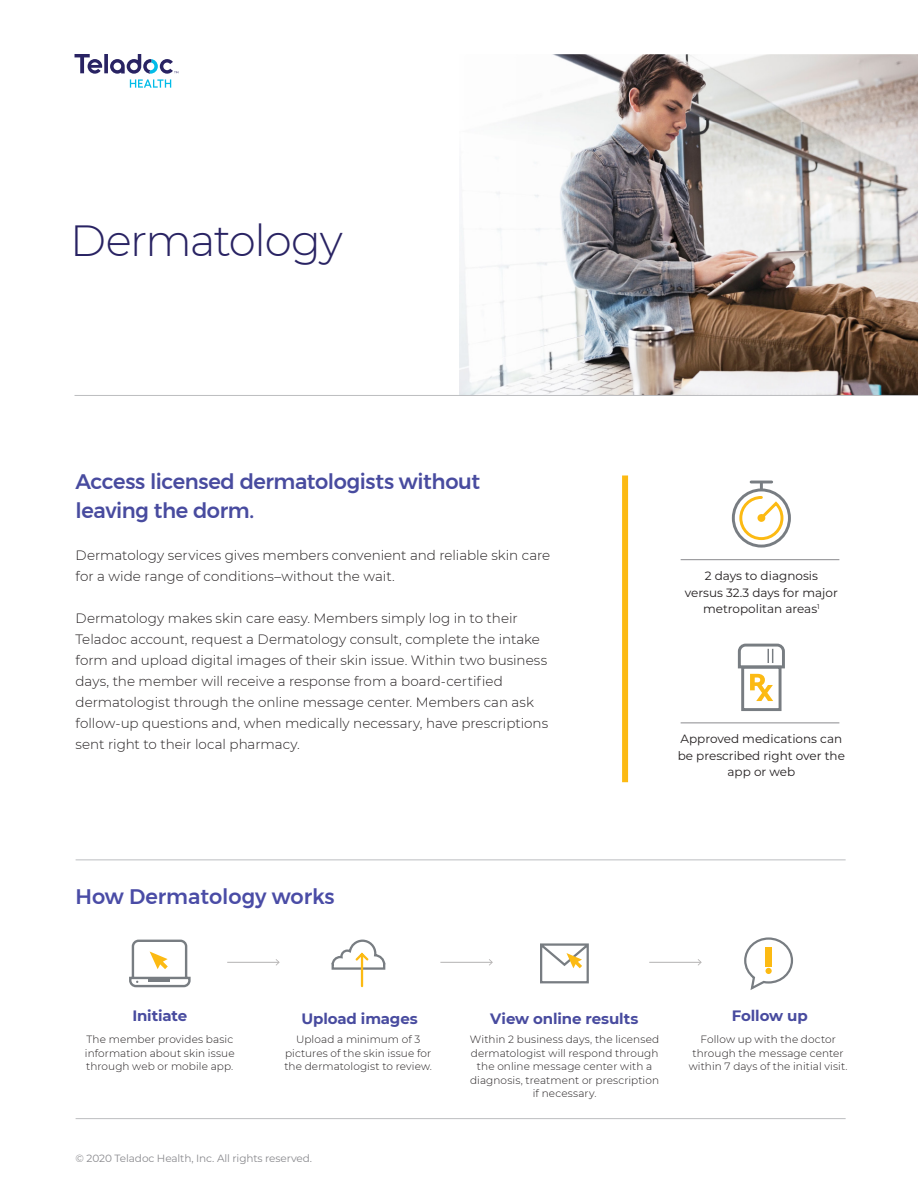
<style>
.page{position:relative;width:918px;height:1188px;background:#fff}
.page>*{position:absolute;margin:0;border:0;box-sizing:border-box;transform-origin:0 0}
.t1{font:300 43.5px "Montserrat";letter-spacing:-.03em;color:#292363}
.t2{font:500 21px/28.5px "Montserrat";letter-spacing:-.02em;color:#484b9f}
.t3{font:500 21px "Montserrat";color:#4a4ca6}
.t4{font:700 15px "Montserrat";letter-spacing:-.01em;color:#484b9f}
.t5{font:300 13.5px/21px "Montserrat";color:#231f20}
.t6{font:12px/16.5px "Montserrat";color:#231f20;text-align:center}
.t7{font:300 10.5px/13.5px "Montserrat";letter-spacing:.01em;color:#231f20;text-align:center}
.t8{font:10.5px "Montserrat";letter-spacing:-.01em;color:#8a8a8e}
</style>
<div class="page">
<img style="left:459px;top:54px;width:459px;height:341px">
<hr style="left:75px;top:395px;width:843px;height:1px;background:#bcbdc0">
<svg style="left:75px;top:54px;width:103px;height:34px"></svg>
<div style="left:622px;top:476px;width:6px;height:306px;background:#fcba13"></div>
<hr style="left:76px;top:860px;width:770px;height:1px;background:#bcbdc0">
<hr style="left:76px;top:1118px;width:770px;height:1px;background:#bcbdc0">
<hr style="left:681px;top:559px;width:158px;height:1px;background:#8a8a8e">
<hr style="left:681px;top:723px;width:158px;height:1px;background:#8a8a8e">
<hr style="left:649px;top:962px;width:52px;height:1px;background:#b4b2b2">
<svg style="left:698px;top:959px;width:4px;height:7px"></svg>
<hr style="left:440px;top:962px;width:52px;height:1px;background:#b4b2b2">
<svg style="left:489px;top:959px;width:4px;height:7px"></svg>
<hr style="left:227px;top:962px;width:52px;height:1px;background:#b4b2b2">
<svg style="left:276px;top:959px;width:4px;height:7px"></svg>
<svg style="left:331px;top:939px;width:55px;height:49px"></svg>
<svg style="left:540px;top:943px;width:49px;height:41px"></svg>
<svg style="left:744px;top:937px;width:50px;height:53px"></svg>
<div style="left:741px;top:666px;width:41px;height:45px;border:3px solid #787d82"></div>
<svg style="left:737px;top:643px;width:48px;height:58px"></svg>
<div style="left:732px;top:488px;width:59px;height:60px;border:3px solid #787d82;border-radius:50%"></div>
<hr style="left:751px;top:481px;width:21px;height:2px;background:#787d82">
<svg style="left:738px;top:482px;width:47px;height:60px"></svg>
<div style="left:757px;top:514px;width:9px;height:8px;background:#fcba13;border-radius:50%"></div>
<svg style="left:129px;top:939px;width:62px;height:49px"></svg>
<p class="t1" style="left:70px;top:211px;width:274px">Dermatology</p>
<p class="t2" style="left:76px;top:467px;width:406px">Access licensed dermatologists without leaving the dorm.</p>
<p class="t5" style="left:76px;top:544px;width:476px">Dermatology services gives members convenient and reliable skin care for a wide range of conditions–without the wait.</p>
<p class="t5" style="left:76px;top:607px;width:474px">Dermatology makes skin care easy. Members simply log in to their Teladoc account, request a Dermatology consult, complete the intake form and upload digital images of their skin issue. Within two business days, the member will receive a response from a board-certified dermatologist through the online message center. Members can ask follow-up questions and, when medically necessary, have prescriptions sent right to their local pharmacy.</p>
<p class="t3" style="left:76px;top:880px;width:261px">How Dermatology works</p>
<p class="t6" style="left:685px;top:567px;width:154px">2 days to diagnosis versus 32.3 days for major metropolitan areas<sup>1</sup></p>
<p class="t6" style="left:678px;top:730px;width:169px">Approved medications can be prescribed right over the app or web</p>
<p class="t4" style="left:132px;top:1005px;width:56px">Initiate</p>
<p class="t4" style="left:732px;top:1005px;width:77px">Follow up</p>
<p class="t7" style="left:85px;top:1032px;width:151px;text-align:left">The member provides basic information about skin issue through web or mobile app.</p>
<p class="t4" style="left:301px;top:1008px;width:118px">Upload images</p>
<p class="t7" style="left:284px;top:1032px;width:149px">Upload a minimum of 3 pictures of the skin issue for the dermatologist to review.</p>
<p class="t7" style="left:689px;top:1032px;width:160px">Follow up with the doctor through the message center within 7 days of the initial visit.</p>
<p class="t4" style="left:490px;top:1008px;width:150px">View online results</p>
<p class="t7" style="left:470px;top:1032px;width:191px">Within 2 business days, the licensed dermatologist will respond through the online message center with a diagnosis, treatment or prescription if necessary.</p>
<p class="t8" style="left:76px;top:1151px;width:238px">© 2020 Teladoc Health, Inc. All rights reserved.</p>
</div>
